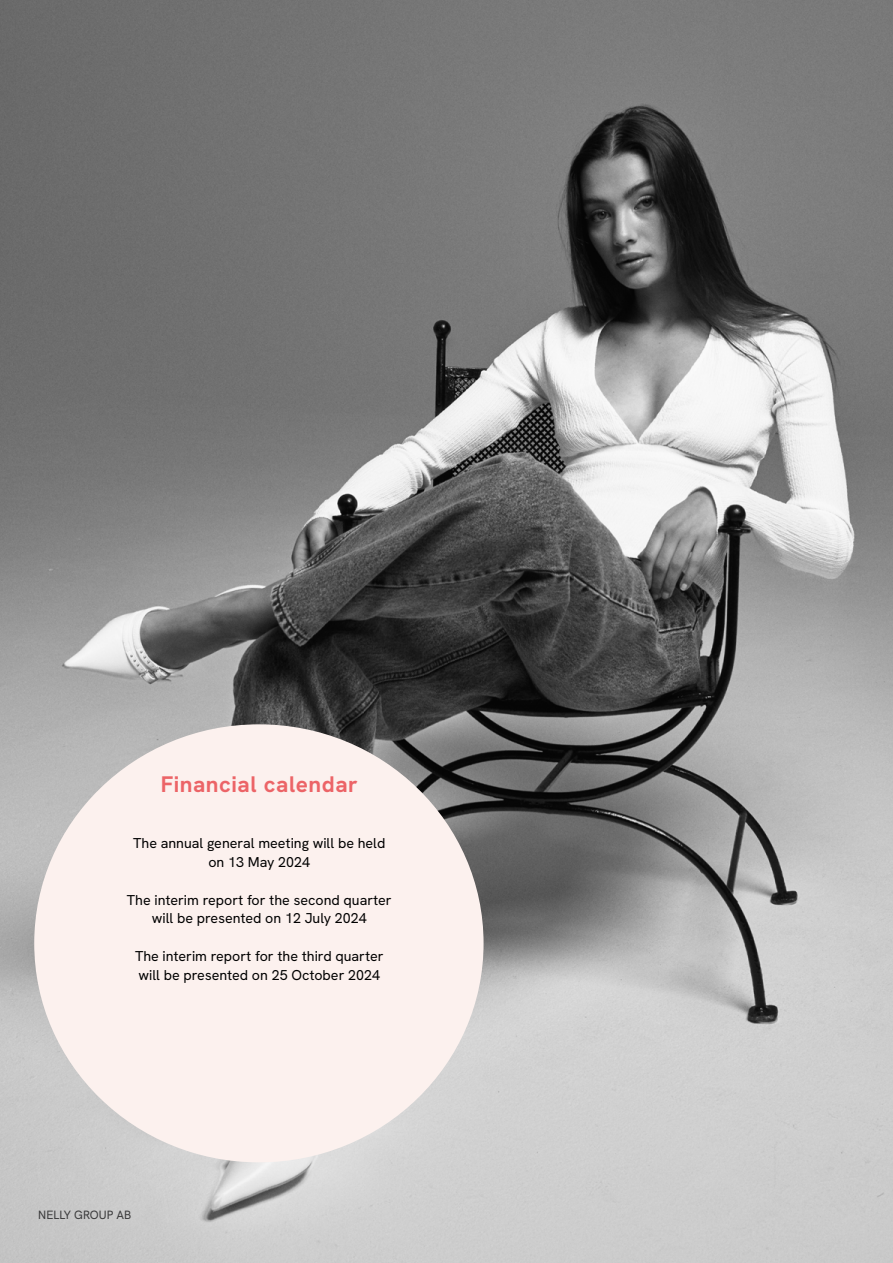
<style>
.page{position:relative;width:893px;height:1263px;background:#fff}
.page>*{position:absolute;margin:0;border:0;box-sizing:border-box;transform-origin:0 0}
.t1{font:700 22.5px "HK Grotesk";letter-spacing:.025em;color:#ec6467}
.t2{font:14.25px/18.8px "HK Grotesk";color:#000;text-align:center}
.t3{font:12px "HK Grotesk";color:#3b3b3c}
</style>
<div class="page">
<img style="left:0;top:0;width:893px;height:1263px">
<div style="left:34px;top:724px;width:450px;height:438px;background:#fcf1ee;border-radius:50%"></div>
<h1 class="t1" style="left:161px;top:770px;width:199px">Financial calendar</h1>
<p class="t2" style="left:133px;top:834px;width:254px">The annual general meeting will be held on 13 May 2024</p>
<p class="t2" style="left:127px;top:890px;width:266px">The interim report for the second quarter will be presented on 12 July 2024</p>
<p class="t2" style="left:135px;top:946px;width:250px;text-align:left">The interim report for the third quarter will be presented on 25 October 2024</p>
<p class="t3" style="left:38px;top:1207px;width:95px">NELLY GROUP AB</p>
</div>
